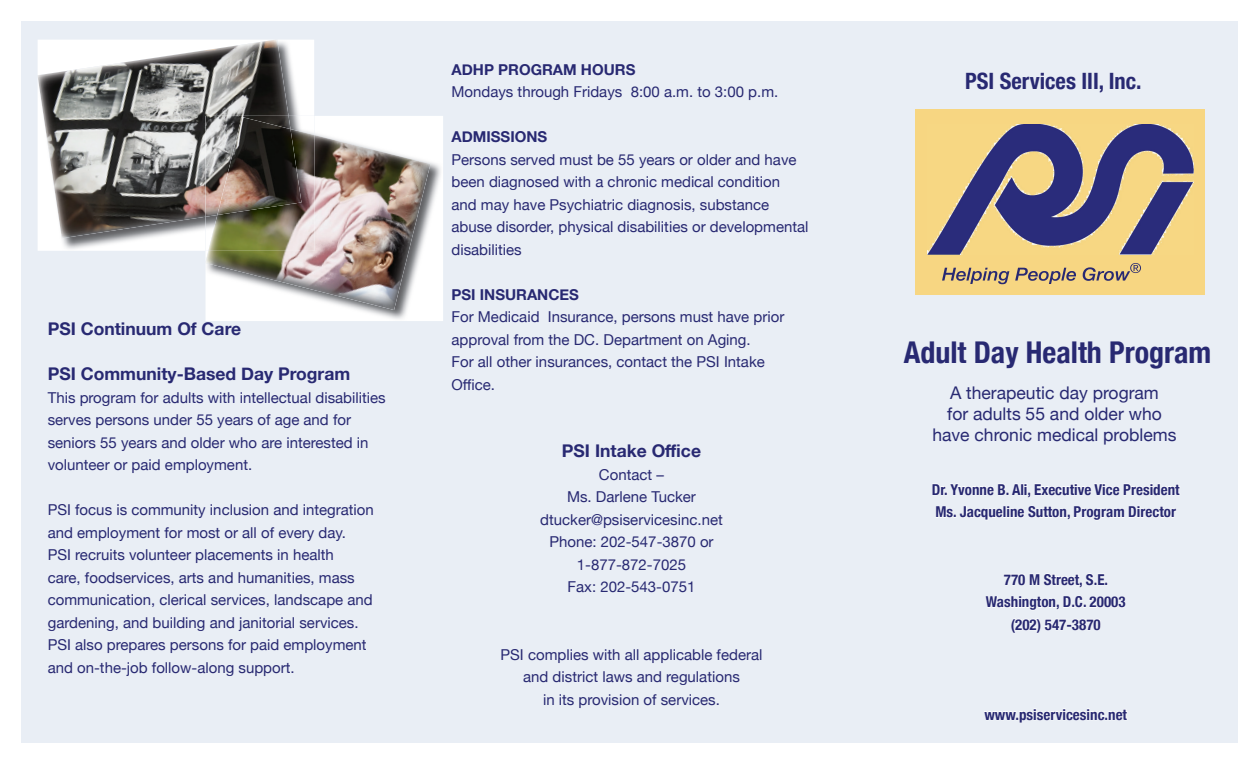
<style>
.page{position:relative;width:1260px;height:765px;background:#fff}
.page>*{position:absolute;margin:0;border:0;box-sizing:border-box;transform-origin:0 0}
.t1{font:700 condensed 30px "Helvetica Neue";color:#282972}
.t2{font:700 condensed 22.5px "Helvetica Neue";color:#282972}
.t3{font:17.5px/21px "Helvetica Neue";color:#282972;text-align:center}
.t4{font:700 17.5px "Helvetica Neue";color:#282972}
.t5{font:15px/22.5px "Helvetica Neue";color:#282972}
.t6{font:700 condensed 15px/22.5px "Helvetica Neue";color:#282972}
.t7{font:700 15px "Helvetica Neue";color:#282972}
</style>
<div class="page">
<div style="left:22px;top:22px;width:1216px;height:721px;background:#e9eef5"></div>
<svg style="left:932px;top:483px;width:248px;height:15px"></svg>
<svg style="left:936px;top:506px;width:240px;height:14px"></svg>
<svg style="left:1004px;top:573px;width:103px;height:15px"></svg>
<svg style="left:985px;top:596px;width:141px;height:14px"></svg>
<svg style="left:1011px;top:619px;width:90px;height:14px"></svg>
<svg style="left:984px;top:709px;width:144px;height:14px"></svg>
<div style="left:915px;top:109px;width:289px;height:186px;background:#f7d682"></div>
<img style="left:927px;top:124px;width:266px;height:130px">
<svg style="left:942px;top:263px;width:199px;height:21px"></svg>
<img style="left:206px;top:116px;width:237px;height:205px">
<img style="left:206px;top:135px;width:224px;height:175px">
<img style="left:38px;top:40px;width:276px;height:211px">
<img style="left:208px;top:129px;width:106px;height:122px">
<img style="left:38px;top:40px;width:251px;height:198px">
<img style="left:206px;top:116px;width:84px;height:101px">
<img style="left:217px;top:117px;width:84px;height:98px">
<p class="t4" style="left:48px;top:315px;width:195px">PSI Continuum Of Care</p>
<p class="t4" style="left:48px;top:360px;width:304px">PSI Community-Based Day Program</p>
<p class="t5" style="left:48px;top:387px;width:340px">This program for adults with intellectual disabilities serves persons under 55 years of age and for seniors 55 years and older who are interested in volunteer or paid employment.</p>
<p class="t5" style="left:48px;top:499px;width:328px">PSI focus is community inclusion and integration and employment for most or all of every day.<br>PSI recruits volunteer placements in health<br>care, foodservices, arts and humanities, mass communication, clerical services, landscape and gardening, and building and janitorial services.<br>PSI also prepares persons for paid employment and on-the-job follow-along support.</p>
<p class="t7" style="left:452px;top:58px;width:185px">ADHP PROGRAM HOURS</p>
<p class="t5" style="left:452px;top:82px;width:328px">Mondays through Fridays 8:00 a.m. to 3:00 p.m.</p>
<p class="t7" style="left:452px;top:125px;width:97px">ADMISSIONS</p>
<p class="t5" style="left:452px;top:149px;width:359px">Persons served must be 55 years or older and have been diagnosed with a chronic medical condition and may have Psychiatric diagnosis, substance abuse disorder, physical disabilities or developmental disabilities</p>
<p class="t7" style="left:452px;top:283px;width:129px">PSI INSURANCES</p>
<p class="t5" style="left:452px;top:307px;width:334px">For Medicaid Insurance, persons must have prior approval from the DC. Department on Aging.<br>For all other insurances, contact the PSI Intake Office.</p>
<p class="t4" style="left:562px;top:437px;width:141px">PSI Intake Office</p>
<p class="t5" style="left:540px;top:464px;width:184px;text-align:center">Contact –<br>Ms. Darlene Tucker dtucker@psiservicesinc.net<br>Phone: 202-547-3870 or<br>1-877-872-7025<br>Fax: 202-543-0751</p>
<p class="t5" style="left:501px;top:644px;width:263px;text-align:center">PSI complies with all applicable federal and district laws and regulations<br>in its provision of services.</p>
<h2 class="t2" style="left:965px;top:62px;width:178px">PSI Services III, Inc.</h2>
<h1 class="t1" style="left:904px;top:328px;width:309px">Adult Day Health Program</h1>
<p class="t3" style="left:932px;top:383px;width:246px">A therapeutic day program<br>for adults 55 and older who have chronic medical problems</p>
<p class="t6" style="left:932px;top:477px;width:249px">Dr. Yvonne B. Ali, Executive Vice President<br>Ms. Jacqueline Sutton, Program Director</p>
<p class="t6" style="left:986px;top:567px;width:141px;text-align:center">770 M Street, S.E.<br>Washington, D.C. 20003 (202) 547-3870</p>
<p class="t6" style="left:984px;top:702px;width:144px">www.psiservicesinc.net</p>
</div>
